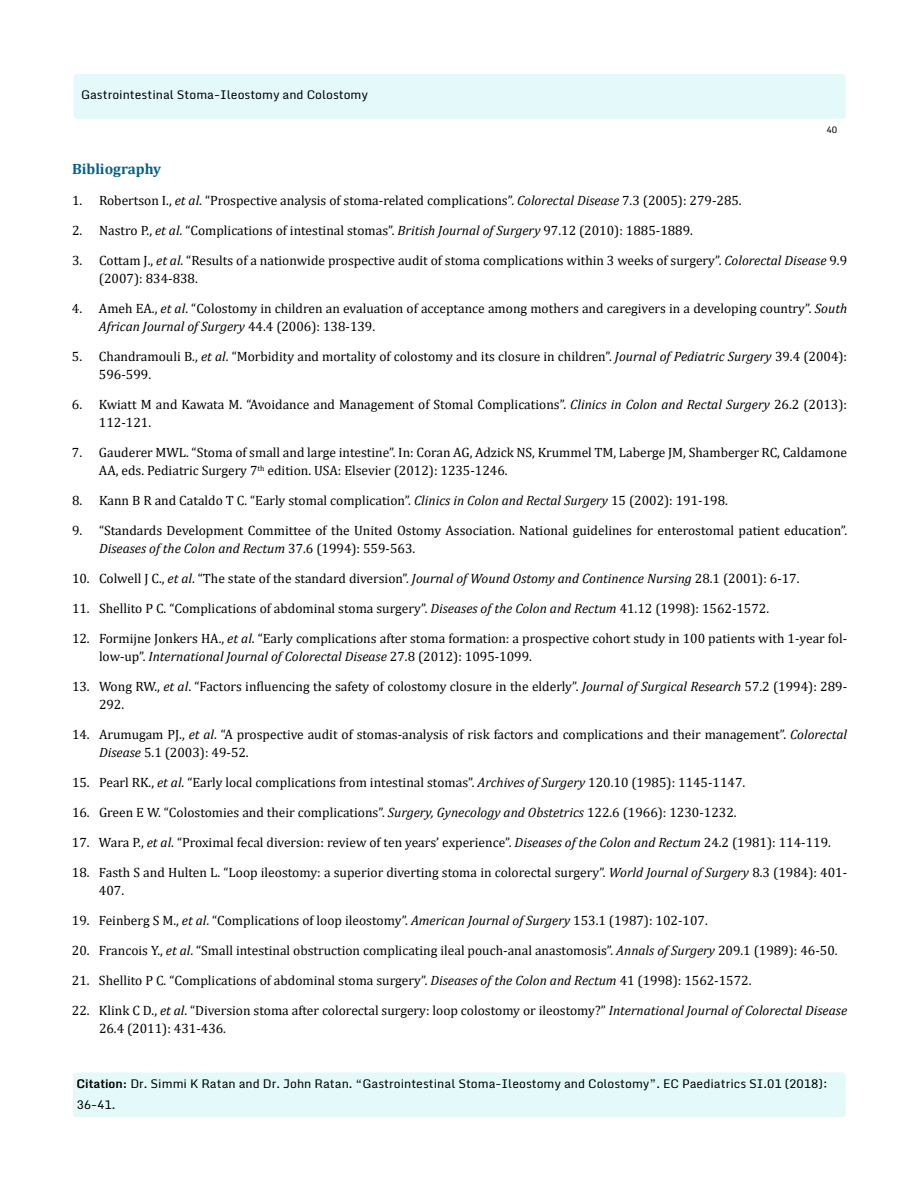
<style>
.page{position:relative;width:918px;height:1188px;background:#fff}
.page>*{position:absolute;margin:0;border:0;box-sizing:border-box;transform-origin:0 0}
.t1{font:700 15px "Cambria";color:#046089}
.t2{font:13.5px/18px "Cambria";color:#000}
.t3{font:12px/21px "Monda";color:#000}
.t4{font:9px "Monda";color:#000}
.s1{font-style:italic}
.s2{font-weight:700}
</style>
<div class="page">
<div style="left:73px;top:73px;width:773px;height:47px;background:#e3f9fa;border-radius:4px"></div>
<div style="left:72px;top:72px;width:775px;height:48px;border:2px solid #fff;border-radius:4px"></div>
<div style="left:72px;top:1072px;width:774px;height:46px;background:#e3f9fa;border-radius:4px"></div>
<div style="left:71px;top:1071px;width:776px;height:48px;border:2px solid #fff;border-radius:4px"></div>
<p class="t3" style="left:81px;top:85px;width:289px">Gastrointestinal Stoma-Ileostomy and Colostomy</p>
<p class="t4" style="left:826px;top:124px;width:12px">40</p>
<p class="t1" style="left:72px;top:158px;width:91px">Bibliography</p>
<p class="t2" style="left:72px;top:192px;width:671px">1. Robertson I., <span class="s1">et al</span>. “Prospective analysis of stoma-related complications”. <span class="s1">Colorectal Disease</span> 7.3 (2005): 279-285.</p>
<p class="t2" style="left:72px;top:222px;width:623px">2. Nastro P., <span class="s1">et al</span>. “Complications of intestinal stomas”. <span class="s1">British Journal of Surgery</span> 97.12 (2010): 1885-1889.</p>
<p class="t2" style="left:99px;top:252px;width:750px;text-indent:-27px">3. Cottam J., <span class="s1">et al</span>. “Results of a nationwide prospective audit of stoma complications within 3 weeks of surgery”. <span class="s1">Colorectal Disease</span> 9.9 (2007): 834-838.</p>
<p class="t2" style="left:99px;top:300px;width:750px;text-indent:-27px">4. Ameh EA., <span class="s1">et al</span>. “Colostomy in children an evaluation of acceptance among mothers and caregivers in a developing country”. <span class="s1">South<br>African Journal of Surgery</span> 44.4 (2006): 138-139.</p>
<p class="t2" style="left:99px;top:348px;width:750px;text-indent:-27px">5. Chandramouli B., <span class="s1">et al</span>. “Morbidity and mortality of colostomy and its closure in children”. <span class="s1">Journal of Pediatric Surgery</span> 39.4 (2004):<br>596-599.</p>
<p class="t2" style="left:99px;top:396px;width:750px;text-indent:-27px">6. Kwiatt M and Kawata M. “Avoidance and Management of Stomal Complications”. <span class="s1">Clinics in Colon and Rectal Surgery</span> 26.2 (2013):<br>112-121.</p>
<p class="t2" style="left:99px;top:444px;width:750px;text-indent:-27px">7. Gauderer MWL. “Stoma of small and large intestine”. In: Coran AG, Adzick NS, Krummel TM, Laberge JM, Shamberger RC, Caldamone<br>AA, eds. Pediatric Surgery 7<sup>th</sup> edition. USA: Elsevier (2012): 1235-1246.</p>
<p class="t2" style="left:72px;top:492px;width:657px">8. Kann B R and Cataldo T C. “Early stomal complication”. <span class="s1">Clinics in Colon and Rectal Surgery</span> 15 (2002): 191-198.</p>
<p class="t2" style="left:99px;top:522px;width:750px;text-indent:-27px">9. “Standards Development Committee of the United Ostomy Association. National guidelines for enterostomal patient education”.<br><span class="s1">Diseases of the Colon and Rectum</span> 37.6 (1994): 559-563.</p>
<p class="t2" style="left:72px;top:570px;width:729px">10. Colwell J C., <span class="s1">et al</span>. “The state of the standard diversion”. <span class="s1">Journal of Wound Ostomy and Continence Nursing</span> 28.1 (2001): 6-17.</p>
<p class="t2" style="left:72px;top:600px;width:699px">11. Shellito P C. “Complications of abdominal stoma surgery”. <span class="s1">Diseases of the Colon and Rectum</span> 41.12 (1998): 1562-1572.</p>
<p class="t2" style="left:99px;top:630px;width:750px;text-indent:-27px">12. Formijne Jonkers HA., <span class="s1">et al</span>. “Early complications after stoma formation: a prospective cohort study in 100 patients with 1-year fol&shy;low-up”. <span class="s1">International Journal of Colorectal Disease</span> 27.8 (2012): 1095-1099.</p>
<p class="t2" style="left:99px;top:678px;width:750px;text-indent:-27px">13. Wong RW., <span class="s1">et al</span>. “Factors influencing the safety of colostomy closure in the elderly”. <span class="s1">Journal of Surgical Research</span> 57.2 (1994): 289-<br>292.</p>
<p class="t2" style="left:99px;top:726px;width:750px;text-indent:-27px">14. Arumugam PJ., <span class="s1">et al</span>. “A prospective audit of stomas-analysis of risk factors and complications and their management”. <span class="s1">Colorectal<br>Disease</span> 5.1 (2003): 49-52.</p>
<p class="t2" style="left:72px;top:774px;width:675px">15. Pearl RK., <span class="s1">et al</span>. “Early local complications from intestinal stomas”. <span class="s1">Archives of Surgery</span> 120.10 (1985): 1145-1147.</p>
<p class="t2" style="left:72px;top:803px;width:666px">16. Green E W. “Colostomies and their complications”. <span class="s1">Surgery, Gynecology and Obstetrics</span> 122.6 (1966): 1230-1232.</p>
<p class="t2" style="left:72px;top:833px;width:760px">17. Wara P., <span class="s1">et al</span>. “Proximal fecal diversion: review of ten years’ experience”. <span class="s1">Diseases of the Colon and Rectum</span> 24.2 (1981): 114-119.</p>
<p class="t2" style="left:99px;top:863px;width:750px;text-indent:-27px">18. Fasth S and Hulten L. “Loop ileostomy: a superior diverting stoma in colorectal surgery”. <span class="s1">World Journal of Surgery</span> 8.3 (1984): 401-<br>407.</p>
<p class="t2" style="left:72px;top:911px;width:637px">19. Feinberg S M., <span class="s1">et al</span>. “Complications of loop ileostomy”. <span class="s1">American Journal of Surgery</span> 153.1 (1987): 102-107.</p>
<p class="t2" style="left:72px;top:941px;width:767px">20. Francois Y., <span class="s1">et al</span>. “Small intestinal obstruction complicating ileal pouch-anal anastomosis”. <span class="s1">Annals of Surgery</span> 209.1 (1989): 46-50.</p>
<p class="t2" style="left:72px;top:971px;width:681px">21. Shellito P C. “Complications of abdominal stoma surgery”. <span class="s1">Diseases of the Colon and Rectum</span> 41 (1998): 1562-1572.</p>
<p class="t2" style="left:99px;top:1001px;width:750px;text-indent:-27px">22. Klink C D., <span class="s1">et al</span>. “Diversion stoma after colorectal surgery: loop colostomy or ileostomy?” <span class="s1">International Journal of Colorectal Disease<br></span>26.4 (2011): 431-436.</p>
<p class="t3" style="left:76px;top:1073px;width:753px"><span class="s2">Citation:</span> Dr. Simmi K Ratan and Dr. John Ratan. “Gastrointestinal Stoma-Ileostomy and Colostomy”. EC Paediatrics SI.01 (2018):<br>36-41.</p>
</div>
